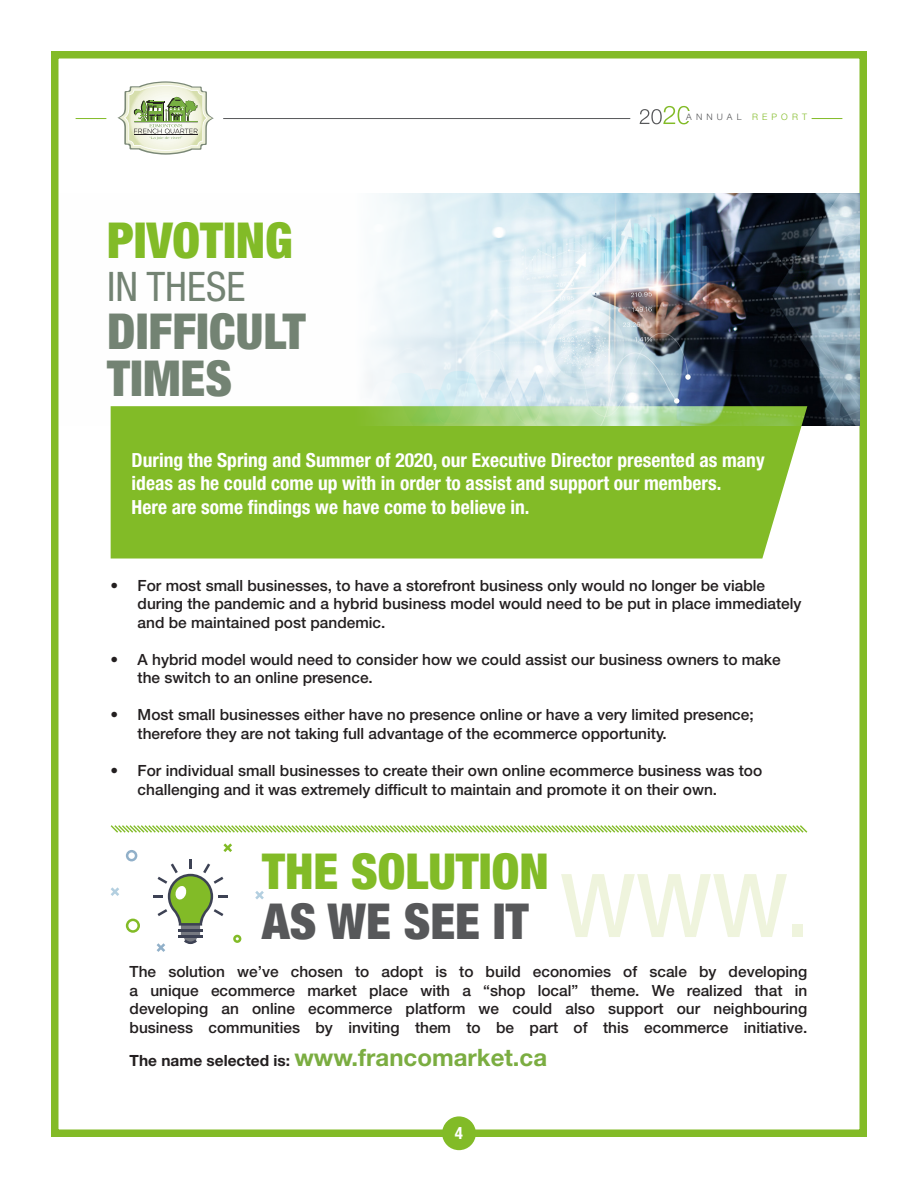
<style>
.page{position:relative;width:918px;height:1188px;background:#fff}
.page>*{position:absolute;margin:0;border:0;box-sizing:border-box;transform-origin:0 0}
.t1{font:condensed 117.45px "Helvetica Neue LT Std";color:#eff4dd}
.t2{font:900 condensed 49.65px/49.9px "Helvetica Neue LT Std";color:#82bb27}
.t3{font:900 condensed 49.65px/47.8px "Helvetica Neue LT Std";color:#738373}
.t4{font:condensed 40.8px "Helvetica Neue LT Std";color:#738373}
.t5{font:700 24px "Helvetica Neue LT Std";color:#7bad41}
.t6{font:700 condensed 19.5px/23.4px "Helvetica Neue LT Std";color:#fff}
.t7{font:700 condensed 16.8px "Helvetica Neue LT Std";color:#fff}
.t8{font:500 15.45px/18.6px "Helvetica Neue LT Std";color:#231f20}
.t9{font:300 8.85px "Helvetica Neue LT Std";letter-spacing:.46em;color:#57585a}
.s1{color:#82bb27}
.s2{color:#57585a}
.s3{font-size:15.45px;color:#231f20}
</style>
<div class="page">
<hr style="left:223px;top:118px;width:407px;height:1px;background:#57585a">
<hr style="left:812px;top:118px;width:30px;height:1px;background:#82bb27">
<hr style="left:76px;top:118px;width:30px;height:1px;background:#82bb27">
<svg style="left:117px;top:81px;width:97px;height:74px"></svg>
<svg style="left:640px;top:106px;width:50px;height:18px"></svg>
<div style="left:51px;top:51px;width:816px;height:1086px;border:8px solid #83bb27"></div>
<div style="left:442px;top:1116px;width:34px;height:34px;background:#82bb27;border-radius:50%"></div>
<div style="left:59px;top:193px;width:801px;height:233px;background:#fefefe"></div>
<img style="left:369px;top:193px;width:491px;height:233px">
<svg style="left:111px;top:406px;width:696px;height:153px;background:#88bf35"></svg>
<svg style="left:110px;top:825px;width:698px;height:8px"></svg>
<svg style="left:126px;top:919px;width:14px;height:14px"></svg>
<svg style="left:126px;top:850px;width:11px;height:11px"></svg>
<svg style="left:255px;top:891px;width:9px;height:8px"></svg>
<svg style="left:153px;top:859px;width:88px;height:93px"></svg>
<svg style="left:111px;top:887px;width:8px;height:9px"></svg>
<svg style="left:223px;top:843px;width:9px;height:9px"></svg>
<p class="t2" style="left:107px;top:215px;width:187px">PIVOTING</p>
<p class="t4" style="left:107px;top:263px;width:140px">IN THESE</p>
<p class="t3" style="left:107px;top:306px;width:200px">DIFFICULT<br>TIMES</p>
<p class="t9" style="left:686px;top:111px;width:122px">ANNUAL <span class="s1">REPORT</span></p>
<p class="t6" style="left:132px;top:448px;width:635px">During the Spring and Summer of 2020, our Executive Director presented as many ideas as he could come up with in order to assist and support our members.<br>Here are some findings we have come to believe in.</p>
<p class="t8" style="left:138px;top:576px;width:665px;text-indent:-27px">• For most small businesses, to have a storefront business only would no longer be viable during the pandemic and a hybrid business model would need to be put in place immediately and be maintained post pandemic.</p>
<p class="t8" style="left:138px;top:650px;width:645px;text-indent:-27px">• A hybrid model would need to consider how we could assist our business owners to make the switch to an online presence.</p>
<p class="t8" style="left:138px;top:705px;width:618px;text-indent:-27px">• Most small businesses either have no presence online or have a very limited presence; therefore they are not taking full advantage of the ecommerce opportunity.</p>
<p class="t8" style="left:138px;top:761px;width:626px;text-indent:-27px">• For individual small businesses to create their own online ecommerce business was too challenging and it was extremely difficult to maintain and promote it on their own.</p>
<p class="t2" style="left:262px;top:845px;width:288px">THE SOLUTION<br><span class="s2">AS WE SEE IT</span></p>
<p class="t1" style="left:560px;top:828px;width:254px">www.</p>
<p class="t8" style="left:130px;top:962px;width:679px;text-align:justify">The solution we’ve chosen to adopt is to build economies of scale by developing a unique ecommerce market place with a “shop local” theme. We realized that in developing an online ecommerce platform we could also support our neighbouring business communities by inviting them to be part of this ecommerce initiative.</p>
<p class="t5" style="left:130px;top:1043px;width:419px"><span class="s3">The name selected is:</span> www.francomarket.ca</p>
<p class="t7" style="left:455px;top:1123px;width:10px">4</p>
</div>
